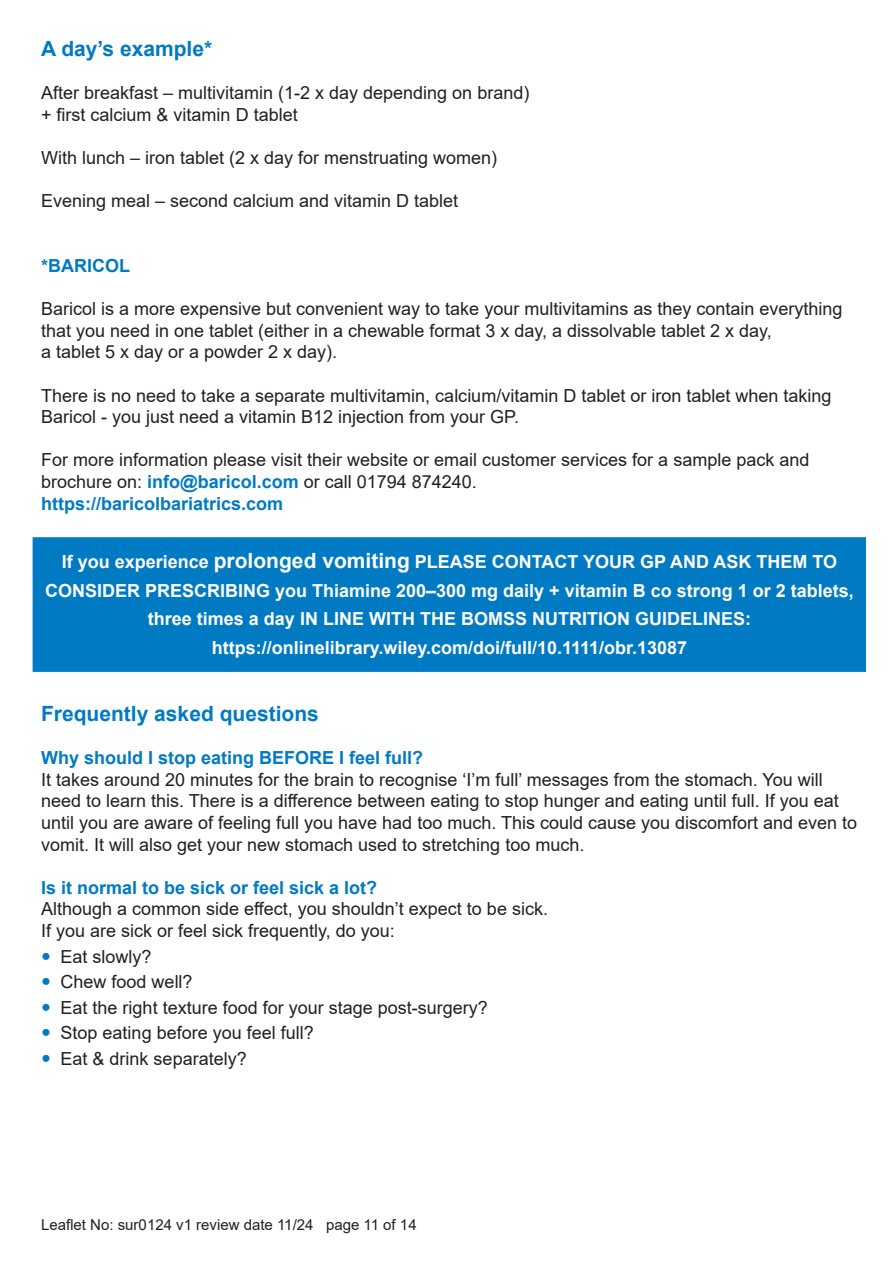
<style>
.page{position:relative;width:893px;height:1263px;background:#fff}
.page>*{position:absolute;margin:0;border:0;box-sizing:border-box;transform-origin:0 0}
.t1{font:700 21px "Arial";color:#007ac2}
.t2{font:18px/21.6px "Arial";color:#231f20}
.t3{font:700 18px/28.5px "Arial";color:#fff;text-align:center}
.t4{font:700 18px "Arial";color:#007ac2}
.t5{font:15px "Arial";color:#231f20}
.s1{font-weight:700;color:#007ac2}
.s2{font-size:21px}
</style>
<div class="page">
<div style="left:33px;top:537px;width:833px;height:135px;background:#007ac2;border:2px solid #007ac2"></div>
<p class="t1" style="left:41px;top:34px;width:173px">A day’s example*</p>
<p class="t2" style="left:41px;top:82px;width:490px">After breakfast – multivitamin (1-2 x day depending on brand)</p>
<p class="t2" style="left:41px;top:103px;width:258px">+ first calcium &amp; vitamin D tablet</p>
<p class="t2" style="left:41px;top:147px;width:458px">With lunch – iron tablet (2 x day for menstruating women)</p>
<p class="t2" style="left:41px;top:190px;width:419px">Evening meal – second calcium and vitamin D tablet</p>
<p class="t4" style="left:41px;top:253px;width:90px">*BARICOL</p>
<p class="t2" style="left:41px;top:298px;width:803px">Baricol is a more expensive but convenient way to take your multivitamins as they contain everything that you need in one tablet (either in a chewable format 3 x day, a dissolvable tablet 2 x day,</p>
<p class="t2" style="left:41px;top:341px;width:298px">a tablet 5 x day or a powder 2 x day).</p>
<p class="t2" style="left:41px;top:384px;width:792px">There is no need to take a separate multivitamin, calcium/vitamin D tablet or iron tablet when taking<br>Baricol - you just need a vitamin B12 injection from your GP.</p>
<p class="t2" style="left:41px;top:449px;width:770px">For more information please visit their website or email customer services for a sample pack and</p>
<p class="t2" style="left:41px;top:471px;width:437px">brochure on: <span class="s1">info@baricol.com</span> or call 01794 874240.</p>
<p class="t4" style="left:41px;top:490px;width:244px">https://baricolbariatrics.com</p>
<p class="t3" style="left:62px;top:548px;width:777px">If you experience <span class="s2">prolonged vomiting</span> PLEASE CONTACT YOUR GP AND ASK THEM TO</p>
<p class="t3" style="left:45px;top:576px;width:810px">CONSIDER PRESCRIBING you Thiamine 200–300 mg daily + vitamin B co strong 1 or 2 tablets, three times a day IN LINE WITH THE BOMSS NUTRITION GUIDELINES:</p>
<p class="t3" style="left:212px;top:633px;width:477px">https://onlinelibrary.wiley.com/doi/full/10.1111/obr.13087</p>
<p class="t1" style="left:41px;top:699px;width:279px">Frequently asked questions</p>
<p class="t4" style="left:41px;top:745px;width:384px">Why should I stop eating BEFORE I feel full?</p>
<p class="t2" style="left:41px;top:769px;width:818px">It takes around 20 minutes for the brain to recognise ‘I’m full’ messages from the stomach. You will need to learn this. There is a difference between eating to stop hunger and eating until full. If you eat until you are aware of feeling full you have had too much. This could cause you discomfort and even to vomit. It will also get your new stomach used to stretching too much.</p>
<p class="t4" style="left:41px;top:875px;width:338px">Is it normal to be sick or feel sick a lot?</p>
<p class="t2" style="left:41px;top:898px;width:508px">Although a common side effect, you shouldn’t expect to be sick.</p>
<p class="t2" style="left:41px;top:920px;width:355px">If you are sick or feel sick frequently, do you:</p>
<p class="t2" style="left:61px;top:945px;width:93px">Eat slowly?</p>
<p class="t2" style="left:61px;top:971px;width:134px">Chew food well?</p>
<p class="t2" style="left:61px;top:996px;width:429px">Eat the right texture food for your stage post-surgery?</p>
<p class="t2" style="left:61px;top:1022px;width:255px">Stop eating before you feel full?</p>
<p class="t2" style="left:61px;top:1047px;width:188px">Eat &amp; drink separately?</p>
<p class="t5" style="left:41px;top:1214px;width:377px">Leaflet No: sur0124 v1 review date 11/24 page 11 of 14</p>
</div>
